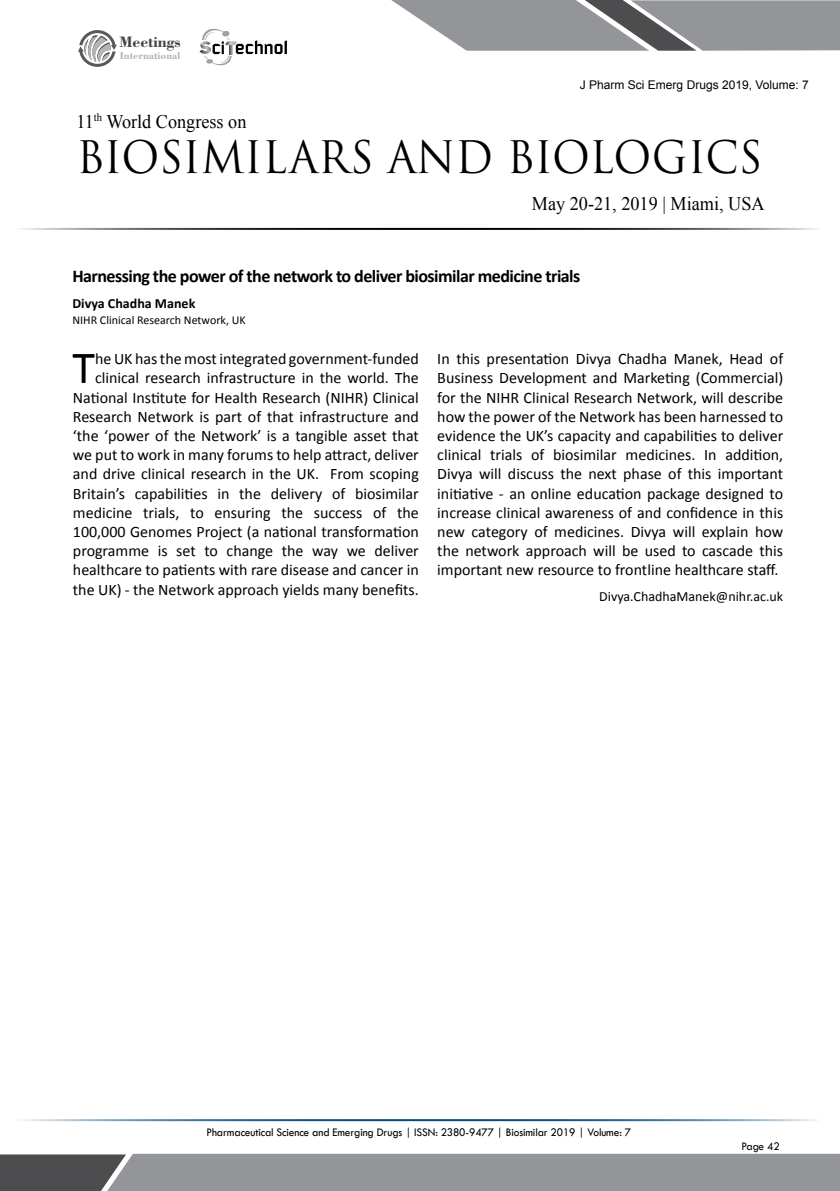
<style>
.page{position:relative;width:840px;height:1191px;background:#fff}
.page>*{position:absolute;margin:0;border:0;box-sizing:border-box;transform-origin:0 0}
.t1{font:46.2px "Calibri";color:#000}
.t2{font:43.6px "Trajan Pro 3";color:#000;scale:.95 1}
.t3{font:19.2px "Times New Roman";color:#000;scale:.95 1}
.t4{font:700 18px "Calibri";letter-spacing:-.03em;color:#000}
.t5{font:16px/19.2px "Calibri";color:#000;text-align:right}
.t6{font:700 16px "Bodoni BT";color:#414042}
.t7{font:14px "Calibri";color:#000}
.t8{font:700 14px "Calibri";color:#000}
.t9{font:12px "Tw Cen";letter-spacing:-.01em;color:#000;scale:.95 1}
.t10{font:12px "Arial";color:#000}
.t11{font:12px "Calibri";color:#000}
.t12{font:700 10.6px "Bodoni BT";color:#b3b6af}
</style>
<div class="page">
<hr style="left:12px;top:228px;width:807px;height:2px;background:#000">
<hr style="left:12px;top:1119px;width:807px;height:2px;background:#004b7f">
<svg style="left:391px;top:0;width:449px;height:51px;background:#9b9c9f"></svg>
<svg style="left:0;top:1154px;width:840px;height:37px;background:#8a8c8f"></svg>
<svg style="left:78px;top:30px;width:39px;height:37px"></svg>
<svg style="left:199px;top:29px;width:88px;height:37px"></svg>
<p class="t6" style="left:119px;top:32px;width:63px">Meetings</p>
<p class="t12" style="left:120px;top:48px;width:62px">International</p>
<p class="t3" style="left:76px;top:108px;width:180px">11<sup>th</sup> World Congress on</p>
<p class="t10" style="left:580px;top:77px;width:230px">J Pharm Sci Emerg Drugs 2019, Volume: 7</p>
<h2 class="t2" style="left:76px;top:128px;width:723px">BIOSIMILARS AND BIOLOGICS</h2>
<p class="t3" style="left:532px;top:190px;width:246px">May 20-21, 2019 | Miami, USA</p>
<p class="t4" style="left:72px;top:265px;width:509px">Harnessing the power of the network to deliver biosimilar medicine trials</p>
<p class="t8" style="left:72px;top:295px;width:124px">Divya Chadha Manek</p>
<p class="t11" style="left:72px;top:312px;width:175px">NIHR Clinical Research Network, UK</p>
<h1 class="t1" style="left:73px;top:339px;width:24px">T</h1>
<p class="t5" style="left:73px;top:349px;width:347px">he UK has the most integrated government-funded clinical research infrastructure in the world. The National Institute for Health Research (NIHR) Clinical Research Network is part of that infrastructure and ‘the ‘power of the Network’ is a tangible asset that we put to work in many forums to help attract, deliver and drive clinical research in the UK. From scoping Britain’s capabilities in the delivery of biosimilar medicine trials, to ensuring the success of the 100,000 Genomes Project (a national transformation programme is set to change the way we deliver healthcare to patients with rare disease and cancer in the UK) - the Network approach yields many benefits.</p>
<p class="t5" style="left:437px;top:349px;width:347px;text-align:justify">In this presentation Divya Chadha Manek, Head of Business Development and Marketing (Commercial) for the NIHR Clinical Research Network, will describe how the power of the Network has been harnessed to evidence the UK’s capacity and capabilities to deliver clinical trials of biosimilar medicines. In addition, Divya will discuss the next phase of this important initiative - an online education package designed to increase clinical awareness of and confidence in this new category of medicines. Divya will explain how the network approach will be used to cascade this important new resource to frontline healthcare staff.</p>
<p class="t7" style="left:599px;top:587px;width:185px">Divya.ChadhaManek@nihr.ac.uk</p>
<p class="t9" style="left:206px;top:1125px;width:448px">Pharmaceutical Science and Emerging Drugs | ISSN: 2380-9477 | Biosimilar 2019 | Volume: 7</p>
<p class="t9" style="left:741px;top:1139px;width:42px">Page 42</p>
</div>
